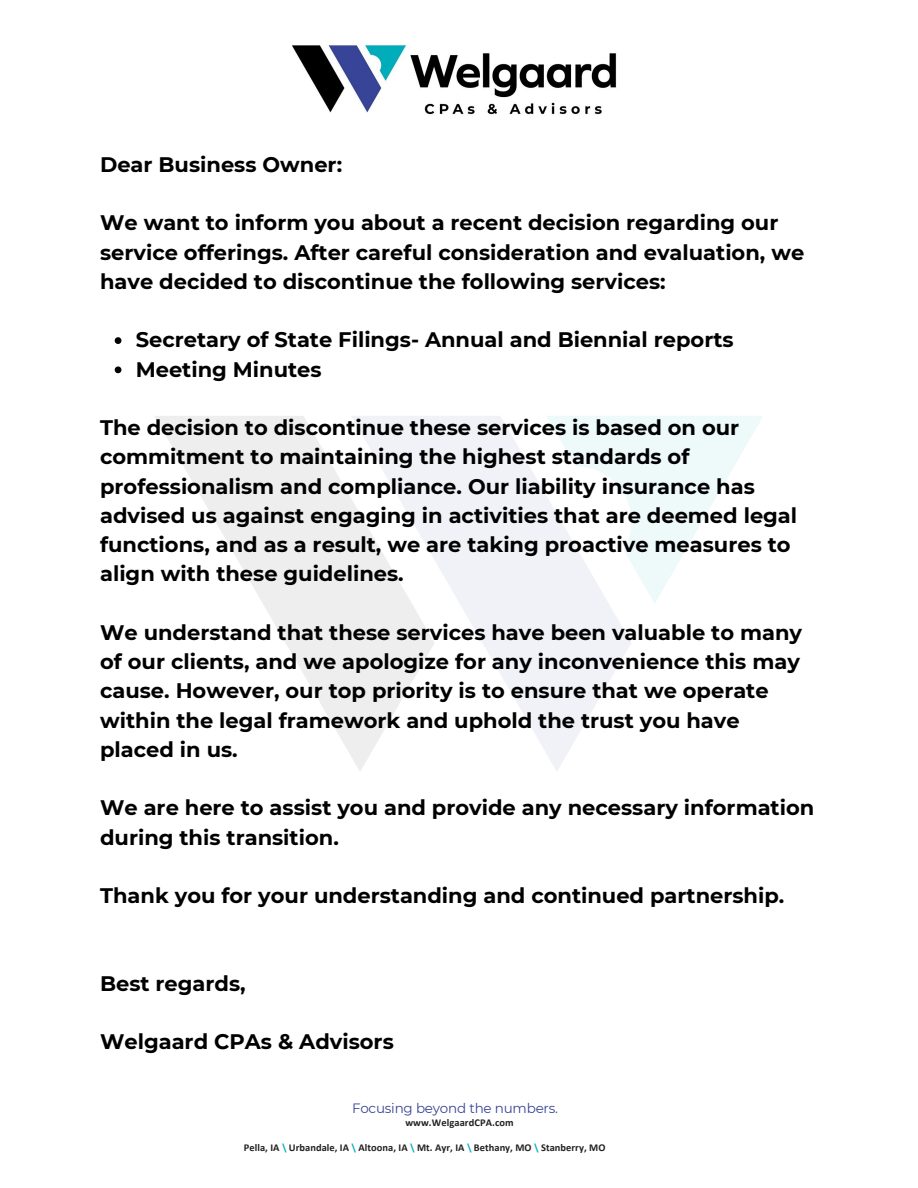
<style>
.page{position:relative;width:918px;height:1188px;background:#fff}
.page>*{position:absolute;margin:0;border:0;box-sizing:border-box;transform-origin:0 0}
.t1{font:700 21px/29.2px "Montserrat";color:#000}
.t2{font:13.5px "Montserrat";letter-spacing:-.015em;color:#394496}
.t3{font:700 10.5px "Calibri";letter-spacing:.005em;color:#231f20}
.s1{color:#00aebd}
</style>
<div class="page">
<img style="left:292px;top:44px;width:325px;height:71px">
<svg style="left:632px;top:416px;width:131px;height:187px"></svg>
<svg style="left:155px;top:416px;width:196px;height:339px"></svg>
<svg style="left:351px;top:416px;width:281px;height:355px;fill:#f1f2f8"></svg>
<svg style="left:115px;top:337px;width:6px;height:7px"></svg>
<svg style="left:115px;top:366px;width:6px;height:7px"></svg>
<h2 class="t1" style="left:100px;top:150px;width:244px">Dear Business Owner:</h2>
<h1 class="t1" style="left:100px;top:208px;width:706px">We want to inform you about a recent decision regarding our service offerings. After careful consideration and evaluation, we have decided to discontinue the following services:</h1>
<h1 class="t1" style="left:136px;top:325px;width:599px">Secretary of State Filings- Annual and Biennial reports</h1>
<h1 class="t1" style="left:136px;top:354px;width:187px">Meeting Minutes</h1>
<h1 class="t1" style="left:100px;top:413px;width:699px">The decision to discontinue these services is based on our commitment to maintaining the highest standards of professionalism and compliance. Our liability insurance has advised us against engaging in activities that are deemed legal functions, and as a result, we are taking proactive measures to align with these guidelines.</h1>
<h1 class="t1" style="left:100px;top:618px;width:704px">We understand that these services have been valuable to many of our clients, and we apologize for any inconvenience this may cause. However, our top priority is to ensure that we operate within the legal framework and uphold the trust you have placed in us.</h1>
<h1 class="t1" style="left:100px;top:793px;width:716px">We are here to assist you and provide any necessary information during this transition.</h1>
<p class="t1" style="left:100px;top:881px;width:686px">Thank you for your understanding and continued partnership.</p>
<h3 class="t1" style="left:100px;top:969px;width:147px">Best regards,</h3>
<p class="t1" style="left:100px;top:1027px;width:295px">Welgaard CPAs &amp; Advisors</p>
<h1 class="t2" style="left:352px;top:1100px;width:208px">Focusing beyond the numbers.</h1>
<h1 class="t3" style="left:405px;top:1118px;width:110px">www.WelgaardCPA.com</h1>
<h2 class="t3" style="left:244px;top:1143px;width:363px">Pella, IA <span class="s1">\</span> Urbandale, IA <span class="s1">\</span> Altoona, IA <span class="s1">\</span> Mt. Ayr, IA <span class="s1">\</span> Bethany, MO <span class="s1">\</span> Stanberry, MO</h2>
</div>
